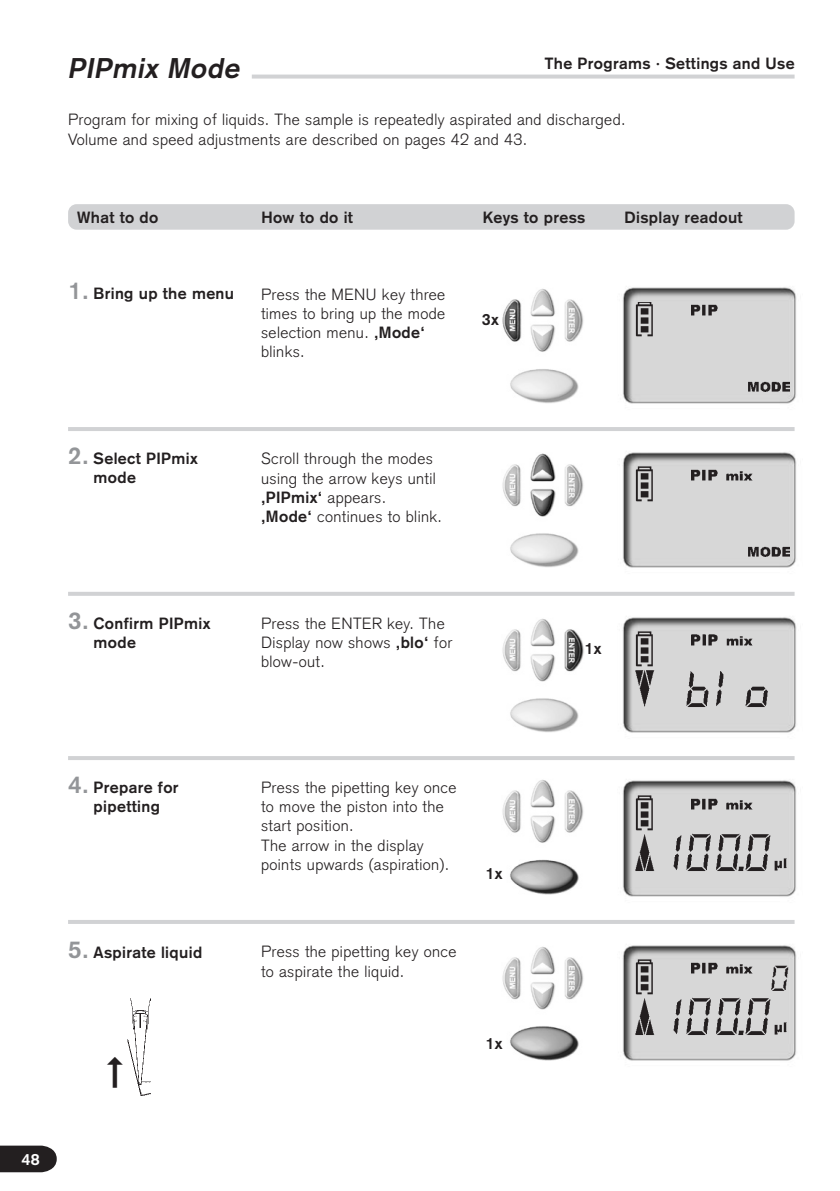
<style>
.page{position:relative;width:840px;height:1191px;background:#fff}
.page>*{position:absolute;margin:0;border:0;box-sizing:border-box;transform-origin:0 0}
.t1{font:italic 700 28px "Akzidenz Grotesk";color:#231f20}
.t2{font:300 16px/19.2px "Akzidenz Grotesk";letter-spacing:.025em;color:#231f20}
.t3{font:700 16px/19.2px "Akzidenz Grotesk";letter-spacing:.025em;color:#231f20}
.t4{font:700 16px "Akzidenz Grotesk";color:#fff}
.s1{font-size:24px;color:#939598}
.s2{font-weight:700}
</style>
<div class="page">
<img style="left:502px;top:453px;width:82px;height:114px">
<img style="left:502px;top:289px;width:82px;height:114px">
<img style="left:502px;top:619px;width:82px;height:113px">
<img style="left:502px;top:780px;width:82px;height:115px">
<img style="left:502px;top:947px;width:82px;height:114px">
<img style="left:622px;top:287px;width:175px;height:117px">
<img style="left:635px;top:302px;width:154px;height:90px">
<img style="left:622px;top:452px;width:175px;height:116px">
<img style="left:635px;top:467px;width:154px;height:89px">
<img style="left:622px;top:617px;width:175px;height:116px">
<img style="left:635px;top:631px;width:154px;height:90px">
<img style="left:622px;top:780px;width:175px;height:117px">
<img style="left:635px;top:795px;width:154px;height:90px">
<img style="left:622px;top:945px;width:175px;height:116px">
<img style="left:635px;top:959px;width:154px;height:90px">
<img style="left:128px;top:998px;width:22px;height:97px">
<svg style="left:0;top:1145px;width:57px;height:27px;background:#353132"></svg>
<svg style="left:252px;top:75px;width:542px;height:4px;background:#d6d6d8"></svg>
<hr style="left:68px;top:592px;width:726px;height:4px;background:#d1d2d4">
<hr style="left:68px;top:756px;width:726px;height:4px;background:#d1d2d4">
<hr style="left:68px;top:920px;width:726px;height:4px;background:#d1d2d4">
<hr style="left:68px;top:427px;width:726px;height:4px;background:#d1d2d4">
<div style="left:68px;top:204px;width:726px;height:26px;background:#d1d2d4;border-radius:9px"></div>
<h1 class="t1" style="left:67px;top:52px;width:179px">PIPmix Mode</h1>
<p class="t3" style="left:544px;top:54px;width:251px">The Programs · Settings and Use</p>
<p class="t2" style="left:68px;top:110px;width:558px">Program for mixing of liquids. The sample is repeatedly aspirated and discharged.<br>Volume and speed adjustments are described on pages 42 and 43.</p>
<p class="t3" style="left:77px;top:207px;width:83px">What to do</p>
<p class="t3" style="left:261px;top:207px;width:93px">How to do it</p>
<p class="t3" style="left:482px;top:207px;width:104px">Keys to press</p>
<p class="t3" style="left:624px;top:207px;width:119px">Display readout</p>
<p class="t3" style="left:68px;top:284px;width:167px"><span class="s1">1.</span> Bring up the menu</p>
<p class="t2" style="left:261px;top:284px;width:186px">Press the MENU key three times to bring up the mode selection menu. <span class="s2">‚Mode‘ </span>blinks.</p>
<p class="t3" style="left:481px;top:310px;width:19px">3x</p>
<p class="t3" style="left:94px;top:449px;width:106px;text-indent:-26px"><span class="s1">2.</span> Select PIPmix mode</p>
<p class="t3" style="left:94px;top:613px;width:118px;text-indent:-26px"><span class="s1">3.</span> Confirm PIPmix mode</p>
<p class="t2" style="left:261px;top:449px;width:182px">Scroll through the modes using the arrow keys until <span class="s2">‚PIPmix‘</span> appears.<br><span class="s2">‚Mode‘</span> continues to blink.</p>
<p class="t2" style="left:261px;top:614px;width:192px">Press the ENTER key. The<br>Display now shows <span class="s2">‚blo‘</span> for blow-out.</p>
<p class="t3" style="left:584px;top:638px;width:19px">1x</p>
<p class="t3" style="left:68px;top:777px;width:112px;text-align:center"><span class="s1">4.</span> Prepare for pipetting</p>
<p class="t3" style="left:68px;top:942px;width:136px"><span class="s1">5.</span> Aspirate liquid</p>
<p class="t4" style="left:21px;top:1150px;width:20px">48</p>
<p class="t2" style="left:261px;top:778px;width:197px">Press the pipetting key once to move the piston into the start position.<br>The arrow in the display points upwards (aspiration).</p>
<p class="t2" style="left:261px;top:942px;width:197px">Press the pipetting key once to aspirate the liquid.</p>
<p class="t3" style="left:485px;top:863px;width:19px">1x</p>
<p class="t3" style="left:485px;top:1033px;width:19px">1x</p>
</div>
